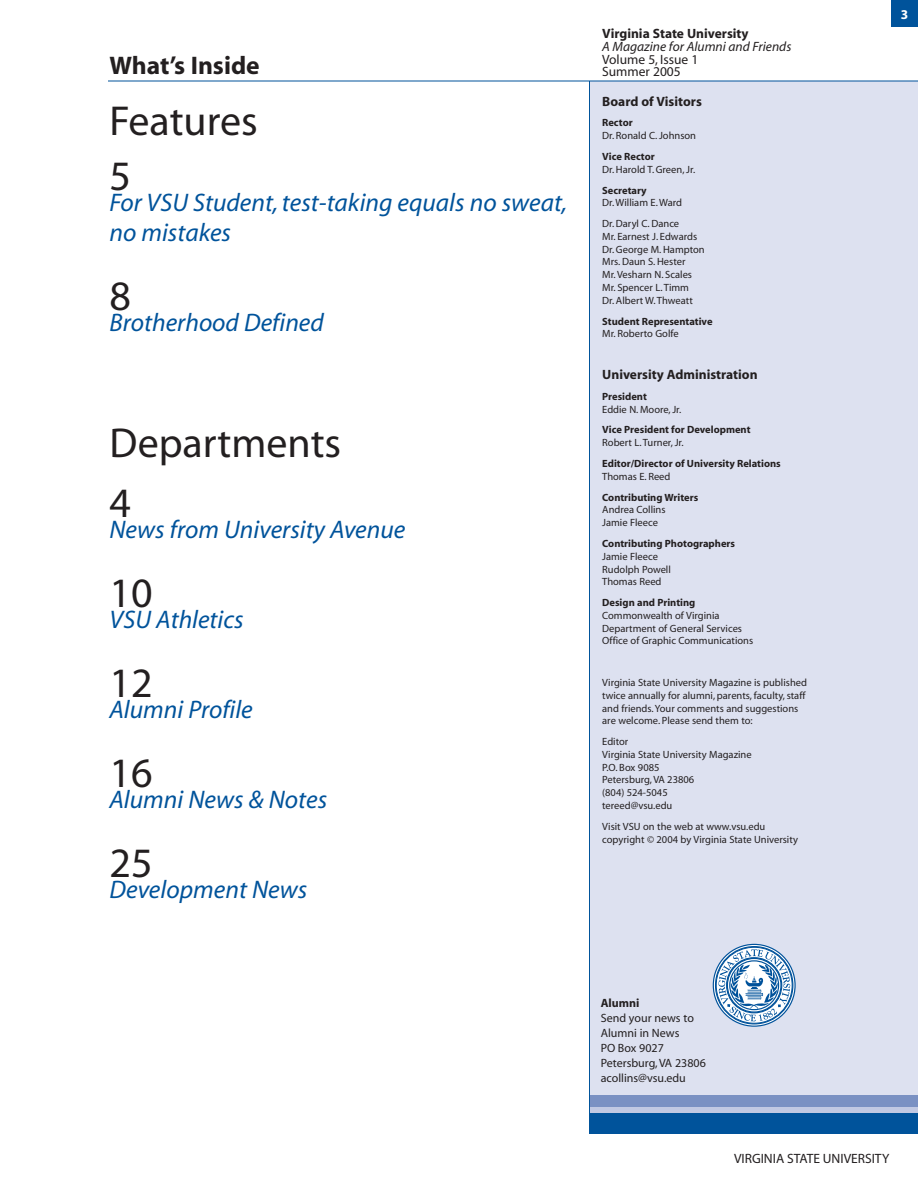
<style>
.page{position:relative;width:918px;height:1188px;background:#fff}
.page>*{position:absolute;margin:0;border:0;box-sizing:border-box;transform-origin:0 0}
.t1{font:42px/55.5px "Myriad";color:#231f20}
.t2{font:italic 25.5px/30px "Myriad";color:#00539b}
.t3{font:700 25.5px "Myriad";color:#231f20}
.t4{font:700 13.5px "Myriad";color:#231f20}
.t5{font:13.5px/12.8px "Myriad";color:#231f20}
.t6{font:italic 13.5px "Myriad";color:#231f20}
.t7{font:700 13.5px "Myriad";color:#fff}
.t8{font:12px/15px "Myriad";color:#231f20}
.t9{font:700 12px "Myriad";color:#231f20}
.t10{font:10.5px/12.8px "Myriad";color:#231f20}
.t11{font:700 10.5px "Myriad";color:#231f20}
</style>
<div class="page">
<div style="left:590px;top:81px;width:328px;height:1053px;background:#dde1f0"></div>
<svg style="left:712px;top:943px;width:84px;height:84px"></svg>
<div style="left:590px;top:1110px;width:328px;height:24px;background:#00539b"></div>
<div style="left:590px;top:1095px;width:328px;height:15px;background:#7a91c3"></div>
<div style="left:590px;top:1107px;width:328px;height:6px;background:#c1c9e3"></div>
<hr style="left:589px;top:81px;width:1px;height:1053px;background:#00539b">
<div style="left:891px;top:0;width:27px;height:27px;background:#00539b"></div>
<hr style="left:108px;top:81px;width:810px;height:1px;background:#00539b">
<h2 class="t3" style="left:110px;top:55px;width:152px">What’s Inside</h2>
<h1 class="t1" style="left:110px;top:96px;width:150px">Features<br>5</h1>
<h2 class="t2" style="left:110px;top:190px;width:459px">For VSU Student, test-taking equals no sweat, no mistakes</h2>
<h1 class="t1" style="left:110px;top:272px;width:23px">8</h1>
<h2 class="t2" style="left:110px;top:310px;width:216px">Brotherhood Defined</h2>
<h1 class="t1" style="left:110px;top:416px;width:233px;line-height:60px">Departments<br>4</h1>
<h2 class="t2" style="left:110px;top:517px;width:297px">News from University Avenue</h2>
<h1 class="t1" style="left:110px;top:569px;width:45px">10</h1>
<h2 class="t2" style="left:110px;top:607px;width:136px">VSU Athletics</h2>
<h1 class="t1" style="left:110px;top:659px;width:45px">12</h1>
<h2 class="t2" style="left:110px;top:697px;width:145px">Alumni Profile</h2>
<h1 class="t1" style="left:110px;top:749px;width:45px">16</h1>
<h2 class="t2" style="left:110px;top:787px;width:219px">Alumni News &amp; Notes</h2>
<h1 class="t1" style="left:110px;top:839px;width:45px">25</h1>
<h2 class="t2" style="left:110px;top:877px;width:199px">Development News</h2>
<p class="t4" style="left:602px;top:28px;width:148px">Virginia State University</p>
<p class="t6" style="left:602px;top:41px;width:191px">A Magazine for Alumni and Friends</p>
<p class="t5" style="left:602px;top:54px;width:98px">Volume 5, Issue 1<br>Summer 2005</p>
<p class="t4" style="left:602px;top:96px;width:101px">Board of Visitors</p>
<p class="t11" style="left:602px;top:119px;width:32px">Rector</p>
<p class="t10" style="left:602px;top:130px;width:95px">Dr. Ronald C. Johnson</p>
<p class="t11" style="left:602px;top:153px;width:54px">Vice Rector</p>
<p class="t10" style="left:602px;top:164px;width:94px">Dr. Harold T. Green, Jr.</p>
<p class="t11" style="left:602px;top:186px;width:46px">Secretary</p>
<p class="t10" style="left:602px;top:193px;width:81px;line-height:20.9px">Dr. William E. Ward<br>Dr. Daryl C. Dance</p>
<p class="t10" style="left:602px;top:231px;width:104px">Mr. Earnest J. Edwards<br>Dr. George M. Hampton<br>Mrs. Daun S. Hester<br>Mr. Vesharn N. Scales<br>Mr. Spencer L. Timm<br>Dr. Albert W. Thweatt</p>
<p class="t11" style="left:602px;top:317px;width:112px">Student Representative</p>
<p class="t10" style="left:602px;top:328px;width:78px">Mr. Roberto Golfe</p>
<p class="t4" style="left:602px;top:369px;width:157px">University Administration</p>
<p class="t11" style="left:602px;top:392px;width:46px">President</p>
<p class="t10" style="left:602px;top:404px;width:81px">Eddie N. Moore, Jr.</p>
<p class="t11" style="left:602px;top:426px;width:150px">Vice President for Development</p>
<p class="t10" style="left:602px;top:437px;width:83px">Robert L. Turner, Jr.</p>
<p class="t11" style="left:602px;top:460px;width:180px">Editor/Director of University Relations</p>
<p class="t10" style="left:602px;top:471px;width:70px">Thomas E. Reed</p>
<p class="t11" style="left:602px;top:493px;width:98px">Contributing Writers</p>
<p class="t10" style="left:602px;top:504px;width:65px">Andrea Collins<br>Jamie Fleece</p>
<p class="t11" style="left:602px;top:540px;width:134px">Contributing Photographers</p>
<p class="t10" style="left:602px;top:551px;width:70px">Jamie Fleece<br>Rudolph Powell<br>Thomas Reed</p>
<p class="t11" style="left:602px;top:599px;width:95px">Design and Printing</p>
<p class="t10" style="left:602px;top:610px;width:152px">Commonwealth of Virginia<br>Department of General Services<br>Office of Graphic Communications</p>
<p class="t10" style="left:602px;top:677px;width:206px">Virginia State University Magazine is published twice annually for alumni, parents, faculty, staff and friends. Your comments and suggestions are welcome. Please send them to:</p>
<p class="t10" style="left:602px;top:736px;width:151px">Editor<br>Virginia State University Magazine<br>P.O. Box 9085<br>Petersburg, VA 23806<br>(804) 524-5045<br>tereed@vsu.edu</p>
<p class="t10" style="left:602px;top:821px;width:197px">Visit VSU on the web at www.vsu.edu copyright © 2004 by Virginia State University</p>
<p class="t7" style="left:901px;top:9px;width:9px">3</p>
<p class="t9" style="left:601px;top:999px;width:40px">Alumni</p>
<p class="t8" style="left:601px;top:1012px;width:107px">Send your news to<br>Alumni in News<br>PO Box 9027<br>Petersburg, VA 23806 acollins@vsu.edu</p>
<p class="t5" style="left:734px;top:1153px;width:157px">VIRGINIA STATE UNIVERSITY</p>
</div>
